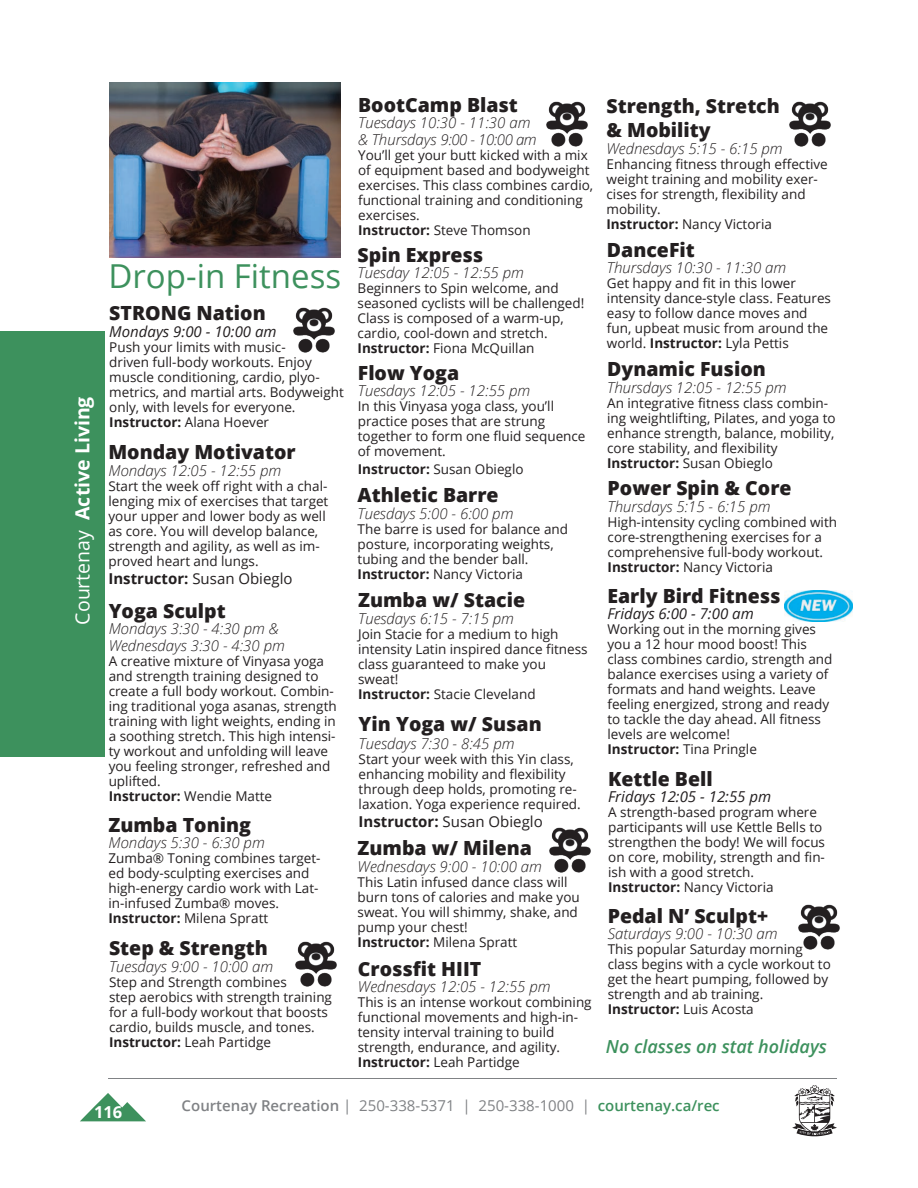
<style>
.page{position:relative;width:918px;height:1188px;background:#fff}
.page>*{position:absolute;margin:0;border:0;box-sizing:border-box;transform-origin:0 0}
.t1{font:33px "Open Sans";color:#3d915d}
.t2{font:800 19.5px/24px "Open Sans";color:#231f20}
.t3{font:700 19.5px "Open Sans";color:#fff}
.t4{font:italic 600 18px "Open Sans";color:#3d915d}
.t5{font:700 16.5px "Open Sans";color:#fff}
.t6{font:italic 300 15px/16.5px "Open Sans";color:#231f20}
.t7{font:15px "Open Sans";color:#808285}
.t8{font:italic 15px "Open Sans";color:#231f20}
.t9{font:15px "Open Sans";color:#231f20}
.t10{font:13.5px/15px "Open Sans";color:#231f20}
.s1{font-weight:400}
.s2{font-weight:700}
.s3{font-weight:600}
.s4{font-weight:600;color:#3d915d}
</style>
<div class="page">
<hr style="left:108px;top:1078px;width:729px;height:1px;background:#808285">
<div style="left:0;top:331px;width:105px;height:426px;background:#3d915d"></div>
<svg style="left:80px;top:1093px;width:66px;height:28px"></svg>
<svg style="left:792px;top:1085px;width:45px;height:52px"></svg>
<img style="left:110px;top:82px;width:230px;height:175px">
<img style="left:293px;top:307px;width:42px;height:45px">
<img style="left:549px;top:828px;width:42px;height:45px">
<img style="left:798px;top:904px;width:42px;height:45px">
<img style="left:295px;top:942px;width:42px;height:45px">
<img style="left:785px;top:590px;width:68px;height:31px">
<img style="left:546px;top:102px;width:42px;height:45px">
<img style="left:789px;top:102px;width:42px;height:45px">
<h2 class="t3" style="left:69px;top:625px;width:230px;rotate:-90deg"><span class="s1">Courtenay</span> Active Living</h2>
<h1 class="t1" style="left:108px;top:253px;width:234px">Drop-in Fitness</h1>
<h2 class="t2" style="left:109px;top:300px;width:158px">STRONG Nation</h2>
<p class="t8" style="left:109px;top:321px;width:169px">Mondays 9:00 - 10:00 am</p>
<p class="t10" style="left:109px;top:339px;width:236px">Push your limits with music-<br>driven full-body workouts. Enjoy muscle conditioning, cardio, plyo&shy;metrics, and martial arts. Bodyweight only, with levels for everyone.<br><span class="s2">Instructor:</span> Alana Hoever</p>
<h2 class="t2" style="left:108px;top:439px;width:189px">Monday Motivator</h2>
<p class="t6" style="left:108px;top:461px;width:174px">Mondays 12:05 - 12:55 pm</p>
<p class="t10" style="left:108px;top:478px;width:221px">Start the week off right with a chal&shy;lenging mix of exercises that target your upper and lower body as well as core. You will develop balance, strength and agility, as well as im&shy;proved heart and lungs.</p>
<p class="t9" style="left:108px;top:568px;width:186px"><span class="s2">Instructor:</span> Susan Obieglo</p>
<h2 class="t2" style="left:109px;top:598px;width:119px">Yoga Sculpt</h2>
<p class="t6" style="left:109px;top:620px;width:178px">Mondays 3:30 - 4:30 pm &amp;<br>Wednesdays 3:30 - 4:30 pm</p>
<p class="t10" style="left:109px;top:653px;width:230px">A creative mixture of Vinyasa yoga and strength training designed to create a full body workout. Combin&shy;ing traditional yoga asanas, strength training with light weights, ending in a soothing stretch. This high intensi&shy;ty workout and unfolding will leave you feeling stronger, refreshed and uplifted.<br><span class="s2">Instructor:</span> Wendie Matte</p>
<h2 class="t2" style="left:109px;top:812px;width:144px">Zumba Toning</h2>
<p class="t6" style="left:109px;top:834px;width:158px">Mondays 5:30 - 6:30 pm</p>
<p class="t10" style="left:109px;top:851px;width:214px">Zumba® Toning combines target&shy;ed body-sculpting exercises and high-energy cardio work with Lat&shy;in-infused Zumba® moves.<br><span class="s2">Instructor:</span> Milena Spratt</p>
<h2 class="t2" style="left:109px;top:935px;width:160px">Step &amp; Strength</h2>
<p class="t6" style="left:109px;top:957px;width:166px">Tuesdays 9:00 - 10:00 am</p>
<p class="t10" style="left:109px;top:974px;width:224px">Step and Strength combines<br>step aerobics with strength training for a full-body workout that boosts cardio, builds muscle, and tones.<br><span class="s2">Instructor:</span> Leah Partidge</p>
<h2 class="t2" style="left:358px;top:91px;width:161px">BootCamp Blast</h2>
<p class="t6" style="left:358px;top:114px;width:180px">Tuesdays 10:30 - 11:30 am &amp; Thursdays 9:00 - 10:00 am</p>
<p class="t10" style="left:358px;top:147px;width:237px">You’ll get your butt kicked with a mix of equipment based and bodyweight exercises. This class combines cardio, functional training and conditioning exercises.<br><span class="s2">Instructor:</span> Steve Thomson</p>
<h2 class="t2" style="left:358px;top:242px;width:127px">Spin Express</h2>
<p class="t6" style="left:358px;top:264px;width:168px">Tuesday 12:05 - 12:55 pm</p>
<p class="t10" style="left:358px;top:280px;width:228px">Beginners to Spin welcome, and seasoned cyclists will be challenged!<br>Class is composed of a warm-up, cardio, cool-down and stretch.<br><span class="s2">Instructor:</span> Fiona McQuillan</p>
<h2 class="t2" style="left:358px;top:360px;width:103px">Flow Yoga</h2>
<p class="t6" style="left:358px;top:382px;width:174px">Tuesdays 12:05 - 12:55 pm</p>
<p class="t10" style="left:358px;top:398px;width:229px">In this Vinyasa yoga class, you’ll practice poses that are strung together to form one fluid sequence of movement.</p>
<p class="t10" style="left:358px;top:461px;width:167px"><span class="s2">Instructor:</span> Susan Obieglo</p>
<h2 class="t2" style="left:358px;top:482px;width:143px">Athletic Barre</h2>
<p class="t6" style="left:358px;top:504px;width:157px">Tuesdays 5:00 - 6:00 pm</p>
<p class="t10" style="left:358px;top:521px;width:212px">The barre is used for balance and posture, incorporating weights, tubing and the bender ball.<br><span class="s2">Instructor:</span> Nancy Victoria</p>
<h2 class="t2" style="left:358px;top:587px;width:168px">Zumba w/ Stacie</h2>
<p class="t6" style="left:358px;top:609px;width:157px">Tuesdays 6:15 - 7:15 pm</p>
<p class="t10" style="left:358px;top:626px;width:231px">Join Stacie for a medium to high intensity Latin inspired dance fitness class guaranteed to make you sweat!<br><span class="s2">Instructor:</span> Stacie Cleveland</p>
<h2 class="t2" style="left:359px;top:711px;width:185px">Yin Yoga w/ Susan</h2>
<p class="t6" style="left:359px;top:735px;width:157px">Tuesdays 7:30 - 8:45 pm</p>
<p class="t10" style="left:359px;top:751px;width:224px">Start your week with this Yin class, enhancing mobility and flexibility through deep holds, promoting re&shy;laxation. Yoga experience required.</p>
<p class="t9" style="left:359px;top:811px;width:186px"><span class="s2">Instructor:</span> Susan Obieglo</p>
<h2 class="t2" style="left:358px;top:835px;width:176px">Zumba w/ Milena</h2>
<p class="t6" style="left:358px;top:858px;width:186px">Wednesdays 9:00 - 10:00 am</p>
<p class="t10" style="left:358px;top:874px;width:224px">This Latin infused dance class will burn tons of calories and make you sweat. You will shimmy, shake, and pump your chest!<br><span class="s2">Instructor:</span> Milena Spratt</p>
<h2 class="t2" style="left:358px;top:955px;width:125px">Crossfit HIIT</h2>
<p class="t6" style="left:358px;top:978px;width:194px">Wednesdays 12:05 - 12:55 pm</p>
<p class="t10" style="left:358px;top:994px;width:235px">This is an intense workout combining functional movements and high-in&shy;tensity interval training to build strength, endurance, and agility.<br><span class="s2">Instructor:</span> Leah Partidge</p>
<h2 class="t2" style="left:607px;top:93px;width:175px">Strength, Stretch &amp; Mobility</h2>
<p class="t6" style="left:607px;top:140px;width:178px">Wednesdays 5:15 - 6:15 pm</p>
<p class="t10" style="left:607px;top:156px;width:223px">Enhancing fitness through effective weight training and mobility exer&shy;cises for strength, flexibility and mobility.<br><span class="s2">Instructor:</span> Nancy Victoria</p>
<h2 class="t2" style="left:607px;top:236px;width:89px">DanceFit</h2>
<p class="t6" style="left:607px;top:259px;width:181px">Thursdays 10:30 - 11:30 am</p>
<p class="t10" style="left:607px;top:275px;width:226px">Get happy and fit in this lower intensity dance-style class. Features easy to follow dance moves and fun, upbeat music from around the world. <span class="s2">Instructor:</span> Lyla Pettis</p>
<h2 class="t2" style="left:607px;top:356px;width:160px">Dynamic Fusion</h2>
<p class="t6" style="left:607px;top:379px;width:181px">Thursdays 12:05 - 12:55 pm</p>
<p class="t10" style="left:607px;top:395px;width:230px">An integrative fitness class combin&shy;ing weightlifting, Pilates, and yoga to enhance strength, balance, mobility, core stability, and flexibility <span class="s2">Instructor:</span> Susan Obieglo</p>
<h2 class="t2" style="left:608px;top:475px;width:185px">Power Spin &amp; Core</h2>
<p class="t6" style="left:608px;top:498px;width:165px">Thursdays 5:15 - 6:15 pm</p>
<p class="t10" style="left:608px;top:514px;width:231px">High-intensity cycling combined with core-strengthening exercises for a comprehensive full-body workout.<br><span class="s2">Instructor:</span> Nancy Victoria</p>
<h2 class="t2" style="left:607px;top:583px;width:175px">Early Bird Fitness</h2>
<p class="t8" style="left:607px;top:604px;width:148px">Fridays 6:00 - 7:00 am</p>
<p class="t10" style="left:607px;top:622px;width:227px">Working out in the morning gives you a 12 hour mood boost! This class combines cardio, strength and balance exercises using a variety of formats and hand weights. Leave feeling energized, strong and ready to tackle the day ahead. All fitness levels are welcome!<br><span class="s2">Instructor:</span> Tina Pringle</p>
<h2 class="t2" style="left:608px;top:766px;width:106px">Kettle Bell</h2>
<p class="t8" style="left:608px;top:786px;width:165px">Fridays 12:05 - 12:55 pm</p>
<p class="t10" style="left:608px;top:804px;width:218px">A strength-based program where participants will use Kettle Bells to strengthen the body! We will focus on core, mobility, strength and fin&shy;ish with a good stretch.<br><span class="s2">Instructor:</span> Nancy Victoria</p>
<h2 class="t2" style="left:608px;top:903px;width:162px">Pedal N’ Sculpt+</h2>
<p class="t6" style="left:608px;top:925px;width:171px">Saturdays 9:00 - 10:30 am</p>
<p class="t10" style="left:608px;top:941px;width:225px">This popular Saturday morning class begins with a cycle workout to get the heart pumping, followed by strength and ab training.<br><span class="s2">Instructor:</span> Luis Acosta</p>
<h3 class="t4" style="left:606px;top:1034px;width:223px">No classes on stat holidays</h3>
<p class="t5" style="left:94px;top:1101px;width:30px">116</p>
<p class="t7" style="left:182px;top:1095px;width:540px"><span class="s3">Courtenay Recreation</span> | 250-338-5371 | 250-338-1000 | <span class="s4">courtenay.ca/rec</span></p>
</div>
